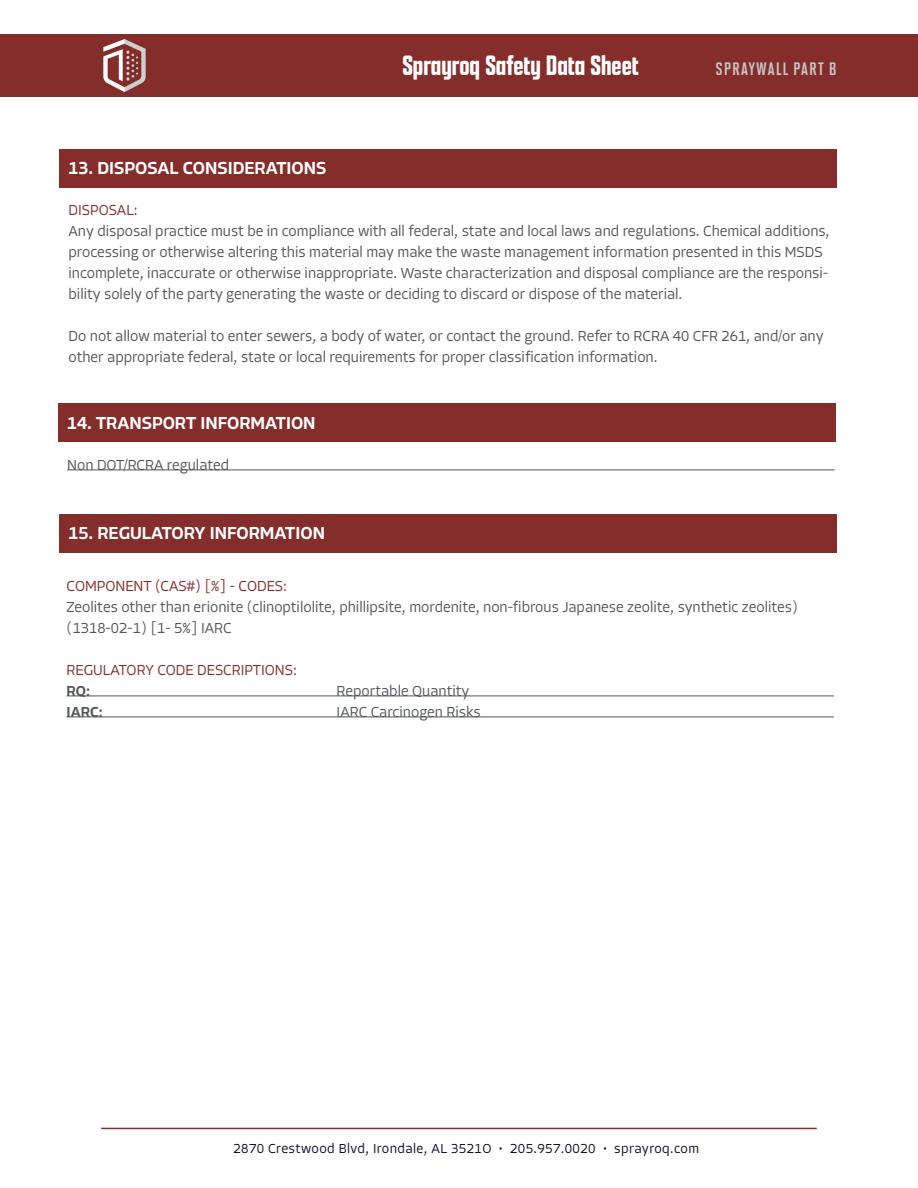
<style>
.page{position:relative;width:918px;height:1188px;background:#fff}
.page>*{position:absolute;margin:0;border:0;box-sizing:border-box;transform-origin:0 0}
.t1{font:600 30px "Apotek Comp";color:#fff}
.t2{font:500 18px "Allotrope";color:#fff}
.t3{font:700 18px "Solano Gothic Pro MVB";letter-spacing:.06em;color:#c6c7c7}
.t4{font:300 15px/21px "Allotrope";color:#53565a}
.t5{font:300 15px "Allotrope";color:#842d2a}
.t6{font:500 15px "Allotrope";color:#53565a}
.t7{font:300 13.5px "Allotrope";letter-spacing:.03em;color:#0c0d2c}
</style>
<div class="page">
<hr style="left:101px;top:1128px;width:716px;height:1px;background:#842d2a">
<div style="left:59px;top:149px;width:778px;height:38px;background:#842d2a"></div>
<div style="left:58px;top:404px;width:778px;height:38px;background:#842d2a"></div>
<hr style="left:67px;top:470px;width:768px;height:1px;background:#53565a">
<div style="left:0;top:35px;width:918px;height:62px;background:#842d2a"></div>
<img style="left:103px;top:39px;width:43px;height:53px">
<div style="left:59px;top:514px;width:778px;height:38px;background:#842d2a"></div>
<hr style="left:67px;top:696px;width:767px;height:1px;background:#53565a">
<hr style="left:67px;top:717px;width:767px;height:1px;background:#53565a">
<h1 class="t1" style="left:402px;top:47px;width:238px">Sprayroq Safety Data Sheet</h1>
<p class="t3" style="left:715px;top:57px;width:123px">SPRAYWALL PART B</p>
<p class="t2" style="left:69px;top:156px;width:259px">13. DISPOSAL CONSIDERATIONS</p>
<p class="t5" style="left:69px;top:200px;width:71px">DISPOSAL:</p>
<p class="t4" style="left:69px;top:220px;width:763px">Any disposal practice must be in compliance with all federal, state and local laws and regulations. Chemical additions, processing or otherwise altering this material may make the waste management information presented in this MSDS incomplete, inaccurate or otherwise inappropriate. Waste characterization and disposal compliance are the responsi&shy;bility solely of the party generating the waste or deciding to discard or dispose of the material.</p>
<p class="t4" style="left:69px;top:325px;width:756px">Do not allow material to enter sewers, a body of water, or contact the ground. Refer to RCRA 40 CFR 261, and/or any other appropriate federal, state or local requirements for proper classification information.</p>
<p class="t2" style="left:67px;top:411px;width:250px">14. TRANSPORT INFORMATION</p>
<p class="t4" style="left:67px;top:454px;width:163px">Non DOT/RCRA regulated</p>
<p class="t2" style="left:69px;top:521px;width:258px">15. REGULATORY INFORMATION</p>
<p class="t5" style="left:67px;top:576px;width:222px">COMPONENT (CAS#) [%] - CODES:</p>
<p class="t4" style="left:67px;top:596px;width:733px">Zeolites other than erionite (clinoptilolite, phillipsite, mordenite, non-fibrous Japanese zeolite, synthetic zeolites) (1318-02-1) [1- 5%] IARC</p>
<p class="t5" style="left:67px;top:660px;width:232px">REGULATORY CODE DESCRIPTIONS:</p>
<p class="t6" style="left:67px;top:680px;width:25px">RQ:</p>
<p class="t4" style="left:337px;top:680px;width:134px">Reportable Quantity</p>
<p class="t6" style="left:67px;top:701px;width:38px">IARC:</p>
<p class="t4" style="left:337px;top:701px;width:146px">IARC Carcinogen Risks</p>
<p class="t7" style="left:233px;top:1139px;width:467px">2870 Crestwood Blvd, Irondale, AL 3521O • 205.957.0020 • sprayroq.com</p>
</div>
